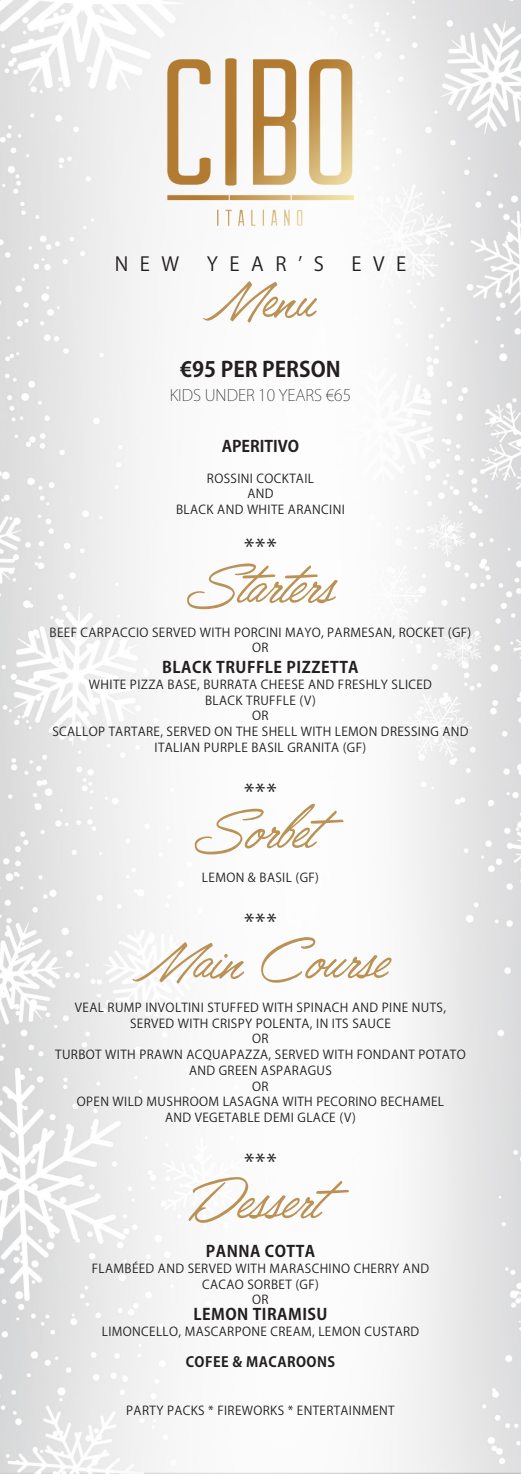
<style>
.page{position:relative;width:521px;height:1474px;background:#fff}
.page>*{position:absolute;margin:0;border:0;box-sizing:border-box;transform-origin:0 0}
.t1{font:70px "Lisbon Script";color:#bb9256}
.t2{font:italic 70px "Lisbon Script";color:#bb9256}
.Separator{font:22.75px "Koz Go Pr 6 N";color:#231f20}
.Price{font:700 21px "Koz Go Pr 6 N";color:#231f20}
.t3{font:19.25px "Koz Go Pr 6 N";letter-spacing:.6em;color:#231f20}
.PlateTitle{font:700 15.75px "Koz Go Pr 6 N";letter-spacing:.03em;color:#231f20}
.kids_price{font:200 15.75px "Koz Go Pr 6 N";color:#231f20}
.Descriptions{font:700 15.75px "Koz Go Pr 6 N";letter-spacing:.03em;color:#231f20}
.Plate{font:700 15.75px "Koz Go Pr 6 N";color:#231f20}
.Descriptions-2{font:700 14px "Koz Go Pr 6 N";letter-spacing:.03em;color:#231f20}
.Descriptions-3{font:12.25px/15.8px "Koz Go Pr 6 N";letter-spacing:.03em;color:#231f20;text-align:center}
</style>
<div class="page">
<img style="left:0;top:0;width:521px;height:1473px">
<img style="left:167px;top:58px;width:187px;height:168px">
<p class="t3" style="left:115px;top:253px;width:66px">NEW</p>
<p class="t3" style="left:207px;top:253px;width:119px">YEAR’S</p>
<p class="t3" style="left:351px;top:253px;width:56px">EVE</p>
<p class="t2" style="left:205px;top:264px;width:113px">Menu</p>
<p class="Price" style="left:180px;top:357px;width:162px">€95 PER PERSON</p>
<p class="kids_price" style="left:170px;top:386px;width:183px">KIDS UNDER 10 YEARS €65</p>
<p class="Plate" style="left:222px;top:437px;width:79px">APERITIVO</p>
<p class="Descriptions-3" style="left:207px;top:470px;width:109px">ROSSINI COCKTAIL</p>
<p class="Descriptions-3" style="left:247px;top:486px;width:28px">AND</p>
<p class="Descriptions-3" style="left:176px;top:502px;width:170px">BLACK AND WHITE ARANCINI</p>
<p class="Separator" style="left:244px;top:534px;width:34px">***</p>
<p class="t1" style="left:187px;top:550px;width:149px">Starters</p>
<p class="Descriptions-3" style="left:50px;top:624px;width:423px">BEEF CARPACCIO SERVED WITH PORCINI MAYO, PARMESAN, ROCKET (GF)</p>
<p class="Descriptions-3" style="left:252px;top:640px;width:18px">OR</p>
<p class="PlateTitle" style="left:162px;top:658px;width:198px">BLACK TRUFFLE PIZZETTA</p>
<p class="Descriptions-3" style="left:89px;top:677px;width:344px">WHITE PIZZA BASE, BURRATA CHEESE AND FRESHLY SLICED<br>BLACK TRUFFLE (V)</p>
<p class="Descriptions-3" style="left:252px;top:708px;width:18px">OR</p>
<p class="Descriptions-3" style="left:52px;top:724px;width:418px">SCALLOP TARTARE, SERVED ON THE SHELL WITH LEMON DRESSING AND<br>ITALIAN PURPLE BASIL GRANITA (GF)</p>
<p class="Separator" style="left:244px;top:779px;width:34px">***</p>
<p class="t1" style="left:195px;top:795px;width:122px">Sorbet</p>
<p class="Descriptions-3" style="left:202px;top:869px;width:119px">LEMON &amp; BASIL (GF)</p>
<p class="Separator" style="left:244px;top:909px;width:34px">***</p>
<p class="t1" style="left:134px;top:925px;width:254px">Main Course</p>
<p class="Descriptions-3" style="left:75px;top:999px;width:373px">VEAL RUMP INVOLTINI STUFFED WITH SPINACH AND PINE NUTS,<br>SERVED WITH CRISPY POLENTA, IN ITS SAUCE</p>
<p class="Descriptions-3" style="left:252px;top:1031px;width:18px">OR</p>
<p class="Descriptions-3" style="left:55px;top:1047px;width:412px">TURBOT WITH PRAWN ACQUAPAZZA, SERVED WITH FONDANT POTATO<br>AND GREEN ASPARAGUS</p>
<p class="Descriptions-3" style="left:252px;top:1078px;width:18px">OR</p>
<p class="Descriptions-3" style="left:77px;top:1094px;width:369px">OPEN WILD MUSHROOM LASAGNA WITH PECORINO BECHAMEL<br>AND VEGETABLE DEMI GLACE (V)</p>
<p class="Separator" style="left:244px;top:1149px;width:34px">***</p>
<p class="t1" style="left:189px;top:1165px;width:133px">Dessert</p>
<p class="PlateTitle" style="left:206px;top:1242px;width:111px">PANNA COTTA</p>
<p class="Descriptions-3" style="left:92px;top:1260px;width:339px">FLAMBÉED AND SERVED WITH MARASCHINO CHERRY AND<br>CACAO SORBET (GF)</p>
<p class="Descriptions-3" style="left:252px;top:1292px;width:18px">OR</p>
<p class="Descriptions" style="left:193px;top:1305px;width:136px">LEMON TIRAMISU</p>
<p class="Descriptions-3" style="left:102px;top:1323px;width:319px">LIMONCELLO, MASCARPONE CREAM, LEMON CUSTARD</p>
<p class="Descriptions-2" style="left:186px;top:1354px;width:151px">COFEE &amp; MACAROONS</p>
<p class="Descriptions-3" style="left:126px;top:1402px;width:270px">PARTY PACKS * FIREWORKS * ENTERTAINMENT</p>
</div>
